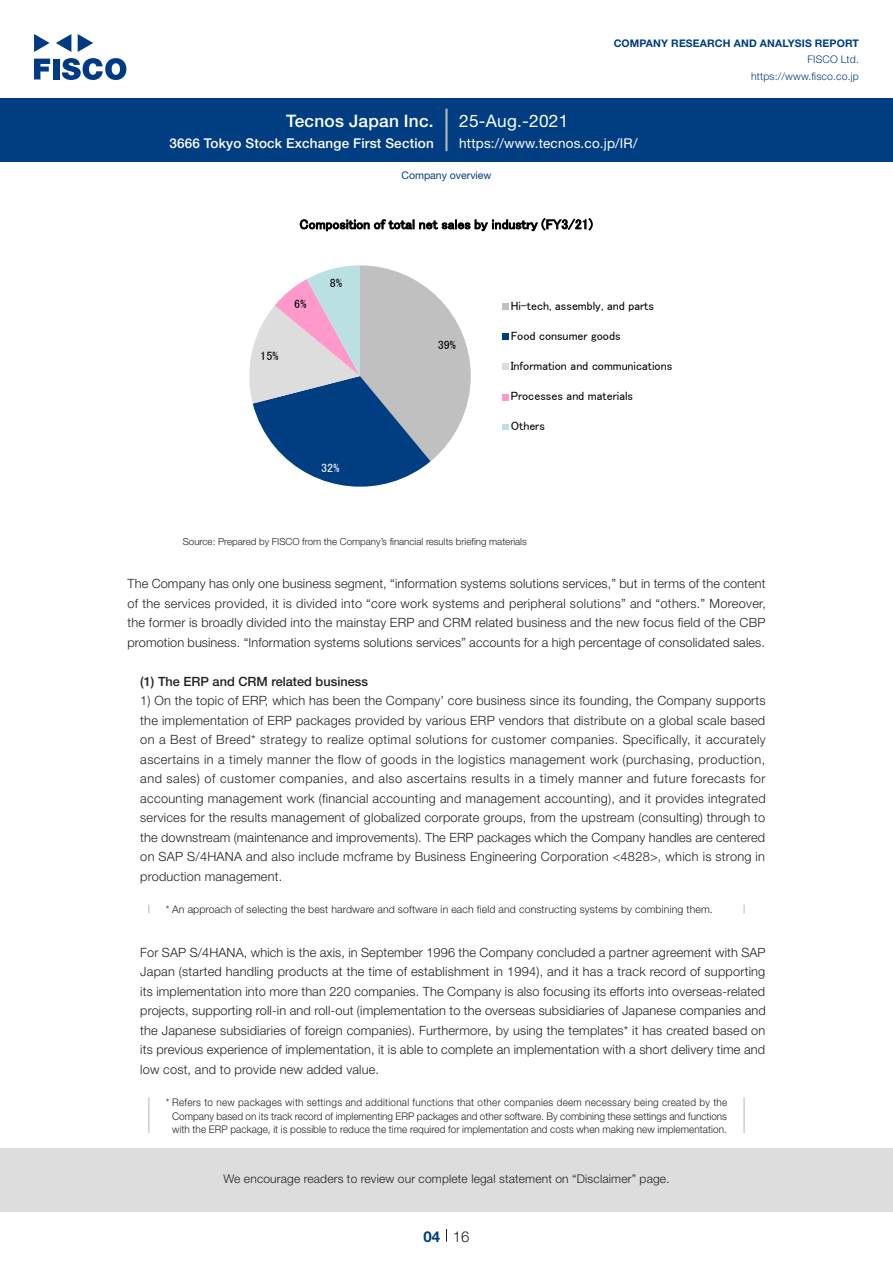
<style>
.page{position:relative;width:893px;height:1263px;background:#fff}
.page>*{position:absolute;margin:0;border:0;box-sizing:border-box;transform-origin:0 0}
.t1{font:500 17.25px "Helvetica Neue LT Std";letter-spacing:.015em;color:#fff}
.t2{font:17.25px "Helvetica Neue LT Std";letter-spacing:.015em;color:#fff}
.t3{font:300 15px "Helvetica Neue LT Std";color:#231f20}
.t4{font:700 15px "Helvetica Neue LT Std";color:#003d81}
.t5{font:13.5px "MS P Gothic";letter-spacing:.01em;color:#000}
.t6{font:500 13.5px "Helvetica Neue LT Std";letter-spacing:.015em;color:#fff}
.t7{font:13.5px "Helvetica Neue LT Std";letter-spacing:.015em;color:#fff}
.t8{font:300 12.75px/19.5px "Helvetica Neue LT Std";letter-spacing:.015em;color:#231f20;text-align:justify}
.t9{font:500 12.75px "Helvetica Neue LT Std";color:#231f20}
.t10{font:12.15px "MS P Gothic";color:#000}
.t11{font:12px "MS P Gothic";color:#000}
.t12{font:300 12px "Helvetica Neue LT Std";letter-spacing:.015em;color:#231f20}
.t13{font:12px "MS P Gothic";color:#fff}
.t14{font:300 10.5px/13.5px "Helvetica Neue LT Std";letter-spacing:.005em;color:#231f20;text-align:center}
.t15{font:700 10.5px "Helvetica Neue LT Std";letter-spacing:.015em;color:#003d81}
.t16{font:300 10.5px/16.5px "Helvetica Neue LT Std";letter-spacing:.015em;color:#003d81;text-align:right}
.t17{font:10.5px "Helvetica Neue LT Std";color:#003d81}
.t18{font:300 9.75px "Helvetica Neue LT Std";color:#231f20}
</style>
<div class="page">
<div style="left:0;top:1148px;width:893px;height:64px;background:#ddd"></div>
<svg style="left:34px;top:59px;width:16px;height:20px"></svg>
<div style="left:53px;top:59px;width:6px;height:20px;background:#003a83"></div>
<svg style="left:62px;top:58px;width:64px;height:22px"></svg>
<svg style="left:34px;top:34px;width:16px;height:18px"></svg>
<svg style="left:78px;top:34px;width:15px;height:18px"></svg>
<svg style="left:56px;top:34px;width:15px;height:18px"></svg>
<div style="left:0;top:98px;width:893px;height:64px;background:#003d81"></div>
<hr style="left:445px;top:109px;width:3px;height:42px;background:#b5b5b6">
<svg style="left:446px;top:1229px;width:1px;height:13px"></svg>
<svg style="left:249px;top:265px;width:222px;height:222px"></svg>
<svg style="left:502px;top:304px;width:6px;height:6px"></svg>
<svg style="left:502px;top:334px;width:6px;height:6px"></svg>
<svg style="left:502px;top:364px;width:6px;height:6px"></svg>
<svg style="left:502px;top:394px;width:6px;height:6px"></svg>
<svg style="left:502px;top:424px;width:6px;height:6px"></svg>
<svg style="left:148px;top:905px;width:2px;height:8px"></svg>
<svg style="left:743px;top:905px;width:2px;height:8px"></svg>
<hr style="left:148px;top:1097px;width:2px;height:36px;background:#d3d3d3">
<hr style="left:743px;top:1097px;width:2px;height:36px;background:#d3d3d3">
<h1 class="t1" style="left:286px;top:110px;width:149px">Tecnos Japan Inc.</h1>
<p class="t6" style="left:169px;top:135px;width:266px">3666 Tokyo Stock Exchange First Section</p>
<h1 class="t2" style="left:459px;top:110px;width:111px">25-Aug.-2021</h1>
<p class="t15" style="left:614px;top:37px;width:247px">COMPANY RESEARCH AND ANALYSIS REPORT</p>
<p class="t16" style="left:751px;top:51px;width:109px">FISCO Ltd. https://www.fisco.co j p.</p>
<p class="t7" style="left:459px;top:135px;width:180px">https://www.tecnos.co j p. /IR/</p>
<p class="t17" style="left:401px;top:169px;width:92px">Company overview</p>
<p class="t5" style="left:299px;top:217px;width:295px">Composition of total net sales by industry (FY3/21(</p>
<p class="t11" style="left:294px;top:298px;width:14px">6%</p>
<p class="t10" style="left:260px;top:350px;width:20px">15%</p>
<p class="t11" style="left:330px;top:277px;width:14px">8%</p>
<p class="t13" style="left:321px;top:461px;width:20px">32%</p>
<p class="t11" style="left:438px;top:339px;width:20px">39%</p>
<p class="t11" style="left:511px;top:300px;width:145px">Hi-tech, assembly, and parts</p>
<p class="t11" style="left:511px;top:330px;width:111px">Food consumer goods</p>
<p class="t11" style="left:511px;top:360px;width:163px">Information and communications</p>
<p class="t11" style="left:511px;top:390px;width:124px">Processes and materials</p>
<p class="t11" style="left:511px;top:420px;width:36px">Others</p>
<p class="t18" style="left:183px;top:536px;width:345px">Source: Prepared by FISCO from the Company s’ financial results briefing materials</p>
<p class="t8" style="left:128px;top:574px;width:640px">The Company has only one business segment “, information systems solutions services,” but in terms of the content of the services provided isit, divided into “core work systems and peripheral solutions” and “others.” Moreover, the former is broadly divided into the mainstay ERP and CRM related business and the new focus field of the CBP promotion business “. Information systems solutions services” accounts for a high percentage of consolidated sales.</p>
<p class="t9" style="left:140px;top:674px;width:229px">1( ) The ERP and CRM related business</p>
<p class="t8" style="left:140px;top:691px;width:627px">1) On the topic of ERP, which has been the Company’ core business since its founding, the Company supports the implementation of ERP packages provided by various ERP vendors that distribute on a global scale based on a Best of Breed* strategy to realize optimal solutions for customer companies. Specifically it, accurately ascertains in a timely manner the flow of goods in the logistics management work (purchasing, production, and sales) of customer companies, and also ascertains results in a timely manner and future forecasts for accounting management work (financial accounting and management accounting ,) and it provides integrated services for the results management of globalized corporate groups, from the upstream (consulting) through to the downstream (maintenance and improvements .) The ERP packages which the Company handles are centered on SAP S/4HANA and also include mcframe by Business Engineering Corporation &lt;4828&gt;, which is strong in production management.</p>
<p class="t14" style="left:166px;top:903px;width:549px">* An approach of selecting the best hardware and software in each field and constructing systems by combining them.</p>
<p class="t8" style="left:140px;top:942px;width:627px">For SAP S/4HANA, which is the axis in, September 1996 the Company concluded a partner agreement with SAP Japan (started handling products at the time of establishment in 1994 ,) and it has a track record of supporting its implementation into more than 220 companies. The Company is also focusing its efforts into overseas-related projects, supporting roll i n- and roll-out (implementation to the overseas subsidiaries of Japanese companies and the Japanese subsidiaries of foreign companies .) Furthermore, by using the templates* it has created based on its previous experience of implementation isit, able to complete an implementation with a short delivery time and low cost, and to provide new added value.</p>
<p class="t14" style="left:166px;top:1095px;width:563px">* Refers to new packages with settings and additional functions that other companies deem necessary being created by the<br>Company based on its track record of implementing ERP packages and other software. By combining these settings and functions with the ERP package isit, possible to reduce the time required for implementation and costs when making new implementation.</p>
<p class="t12" style="left:223px;top:1171px;width:448px">We encourage readers to review our complete legal statement on “Disclaimer” page.</p>
<p class="t4" style="left:423px;top:1227px;width:18px">04</p>
<p class="t3" style="left:453px;top:1227px;width:18px">16</p>
</div>
